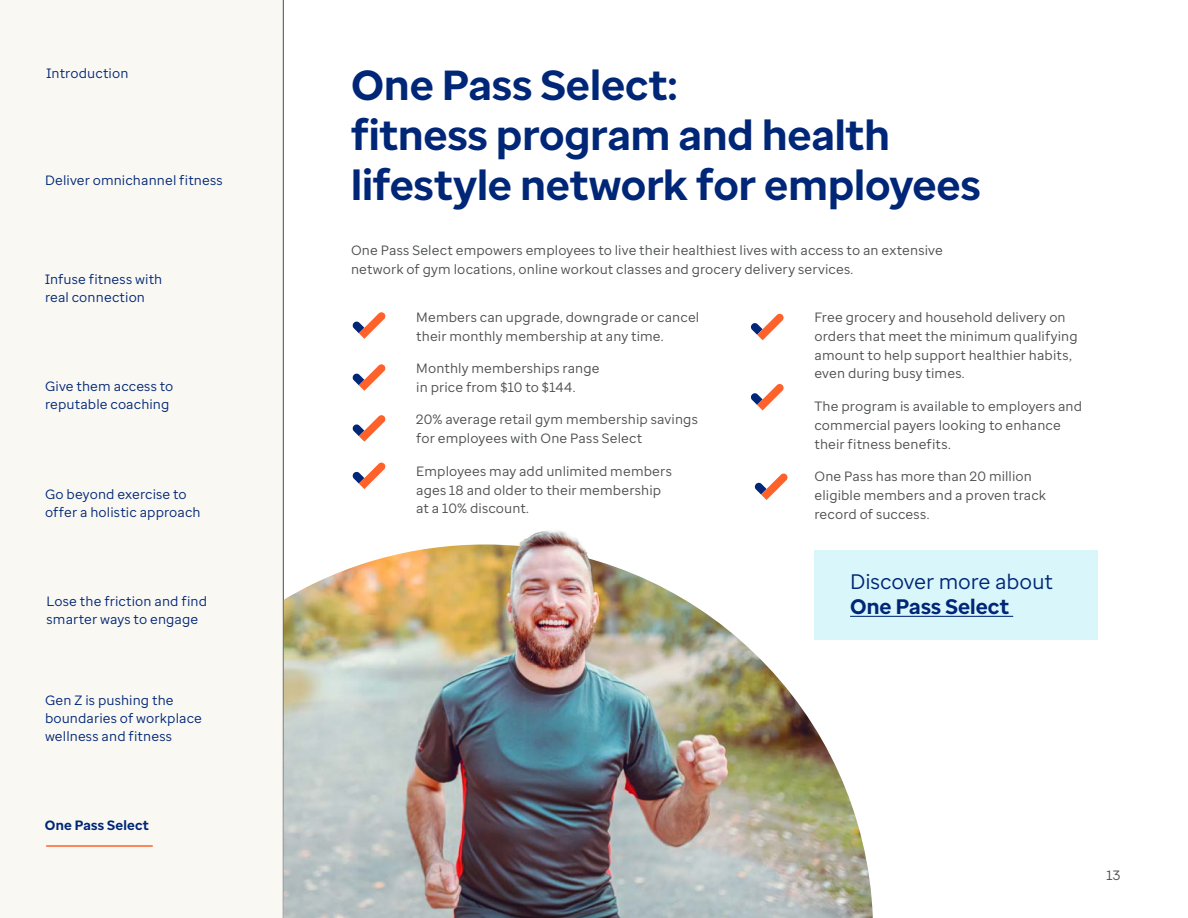
<style>
.page{position:relative;width:1188px;height:918px;background:#fff}
.page>*{position:absolute;margin:0;border:0;box-sizing:border-box;transform-origin:0 0}
.Body{font:700 42px/50.4px "Optum Sans";color:#002677}
.Headline{font:21px/25.2px "Optum Sans";letter-spacing:-.005em;color:#002677}
.Body-2{font:13.5px/18.9px "Optum Sans";letter-spacing:.01em;color:#4b4d4f}
.t1{font:13.5px/18px "Optum Sans";letter-spacing:.01em;color:#002677}
.Headline-2{font:700 13.5px "Optum Sans";letter-spacing:.015em;color:#002677}
.s1{font-weight:700}
</style>
<div class="page">
<div style="left:0;top:0;width:283px;height:918px;background:#faf8f2"></div>
<div style="left:814px;top:550px;width:284px;height:90px;background:#d9f6fa"></div>
<hr style="left:850px;top:616px;width:163px;height:1px;background:#002677">
<svg style="left:352px;top:312px;width:34px;height:27px"></svg>
<svg style="left:352px;top:364px;width:34px;height:27px"></svg>
<svg style="left:352px;top:415px;width:34px;height:27px"></svg>
<svg style="left:352px;top:463px;width:34px;height:26px"></svg>
<svg style="left:751px;top:314px;width:33px;height:26px"></svg>
<svg style="left:751px;top:384px;width:33px;height:26px"></svg>
<svg style="left:754px;top:474px;width:34px;height:26px"></svg>
<hr style="left:47px;top:845px;width:105px;height:2px;background:#ff612b">
<hr style="left:283px;top:0;width:1px;height:918px;background:#4b4d4f">
<img style="left:283px;top:545px;width:590px;height:373px">
<img style="left:476px;top:530px;width:137px;height:38px">
<p class="t1" style="left:47px;top:64px;width:83px">Introduction</p>
<p class="t1" style="left:45px;top:171px;width:179px">Deliver omnichannel fitness</p>
<p class="t1" style="left:45px;top:270px;width:119px">Infuse fitness with real connection</p>
<p class="t1" style="left:45px;top:377px;width:130px">Give them access to reputable coaching</p>
<p class="t1" style="left:45px;top:485px;width:157px">Go beyond exercise to offer a holistic approach</p>
<p class="t1" style="left:47px;top:592px;width:162px">Lose the friction and find smarter ways to engage</p>
<p class="t1" style="left:45px;top:691px;width:159px">Gen Z is pushing the boundaries of workplace wellness and fitness</p>
<p class="Headline-2" style="left:45px;top:817px;width:105px">One Pass Select</p>
<p class="Body" style="left:351px;top:60px;width:631px">One Pass Select:<br>fitness program and health lifestyle network for employees</p>
<p class="Body-2" style="left:351px;top:241px;width:593px">One Pass Select empowers employees to live their healthiest lives with access to an extensive network of gym locations, online workout classes and grocery delivery services.</p>
<p class="Body-2" style="left:416px;top:307px;width:285px">Members can upgrade, downgrade or cancel their monthly membership at any time.</p>
<p class="Body-2" style="left:416px;top:359px;width:185px">Monthly memberships range in price from $10 to $144.</p>
<p class="Body-2" style="left:416px;top:410px;width:283px">20% average retail gym membership savings for employees with One Pass Select</p>
<p class="Body-2" style="left:416px;top:461px;width:257px">Employees may add unlimited members ages 18 and older to their membership at a 10% discount.</p>
<p class="Body-2" style="left:814px;top:307px;width:265px">Free grocery and household delivery on orders that meet the minimum qualifying amount to help support healthier habits, even during busy times.</p>
<p class="Body-2" style="left:814px;top:397px;width:269px">The program is available to employers and commercial payers looking to enhance their fitness benefits.</p>
<p class="Body-2" style="left:814px;top:467px;width:233px">One Pass has more than 20 million eligible members and a proven track record of success.</p>
<p class="Headline" style="left:850px;top:569px;width:204px">Discover more about<br><span class="s1">One Pass Select</span></p>
<p class="Body-2" style="left:1106px;top:866px;width:16px">13</p>
</div>
